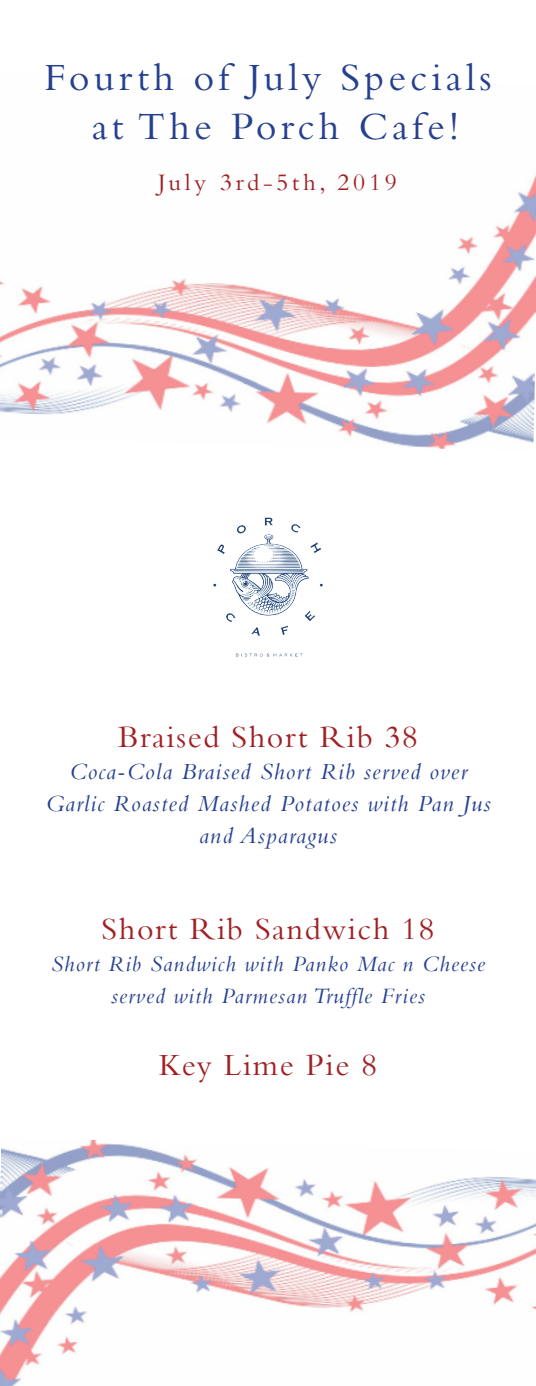
<style>
.page{position:relative;width:536px;height:1386px;background:#fff}
.page>*{position:absolute;margin:0;border:0;box-sizing:border-box;transform-origin:0 0}
.t1{font:40.25px "Bembo Std";letter-spacing:.1em;color:#25408f}
.t2{font:32.02px "Bembo";letter-spacing:.05em;color:#a02024}
.t3{font:24.5px "Bembo";letter-spacing:.15em;color:#a02024}
.t4{font:italic 23.97px/32px "Bembo";letter-spacing:.05em;color:#25408f;text-align:center}
.t5{font:italic 22.75px "Bembo";letter-spacing:.05em;color:#25408f}
</style>
<div class="page">
<img style="left:0;top:175px;width:536px;height:274px">
<img style="left:0;top:1140px;width:536px;height:246px">
<img style="left:213px;top:517px;width:110px;height:140px">
<p class="t1" style="left:44px;top:54px;width:448px">Fourth of July Specials</p>
<p class="t1" style="left:92px;top:103px;width:369px">at The Porch Cafe!</p>
<p class="t3" style="left:158px;top:168px;width:240px">July 3rd-5th, 2019</p>
<p class="t2" style="left:118px;top:718px;width:301px">Braised Short Rib 38</p>
<p class="t4" style="left:69px;top:755px;width:399px">Coca-Cola Braised Short Rib served over</p>
<p class="t4" style="left:45px;top:787px;width:447px">Garlic Roasted Mashed Potatoes with Pan Jus and Asparagus</p>
<p class="t2" style="left:101px;top:910px;width:334px">Short Rib Sandwich 18</p>
<p class="t5" style="left:51px;top:950px;width:435px">Short Rib Sandwich with Panko Mac n Cheese</p>
<p class="t5" style="left:111px;top:982px;width:315px">served with Parmesan Truffle Fries</p>
<p class="t2" style="left:159px;top:1045px;width:220px">Key Lime Pie 8</p>
</div>
